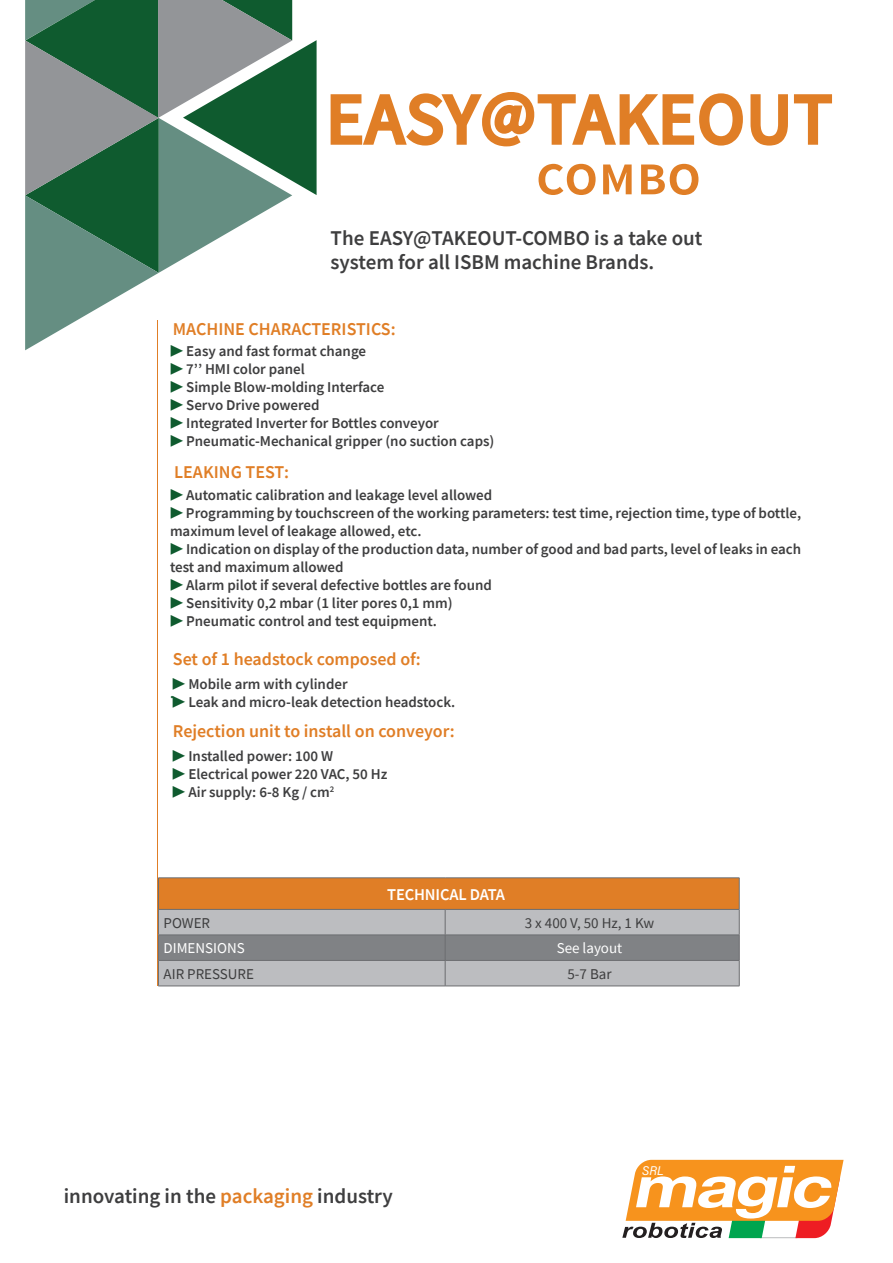
<style>
.page{position:relative;width:893px;height:1263px;background:#fff}
.page>*{position:absolute;margin:0;border:0;box-sizing:border-box;transform-origin:0 0}
.t1{font:70.5px "Source Sans Pro";letter-spacing:.03em;color:#e07e26}
.t2{font:600 57px "Source Sans Pro";color:#e07e26}
.t3{font:600 21px/24px "Source Sans Pro";color:#3e3e3f}
.t4{font:600 18px "Source Sans Pro";color:#e07e26}
.t5{font:600 16.5px "Source Sans Pro";letter-spacing:-.01em;color:#fff}
.t6{font:600 15px/18px "Source Sans Pro";color:#3e3e3f}
.t7{font:15px "Source Sans Pro";color:#3e3e3f}
.t8{font:15px "Source Sans Pro";color:#fff}
.t9{font:600 15px "Source Sans Pro";color:#0f5b2f}
.s1{color:#0f5b2f}
.s2{color:#e07e26}
</style>
<div class="page">
<div style="left:158px;top:878px;width:581px;height:31px;background:#e07e26"></div>
<hr style="left:158px;top:877px;width:287px;height:1px;background:#6c6d70">
<hr style="left:158px;top:878px;width:1px;height:31px;background:#6c6d70">
<hr style="left:445px;top:877px;width:294px;height:1px;background:#6c6d70">
<hr style="left:739px;top:878px;width:1px;height:31px;background:#6c6d70">
<svg style="left:158px;top:909px;width:582px;height:77px;background:#a4a6a9"></svg>
<hr style="left:158px;top:986px;width:287px;height:1px;background:#6c6d70">
<hr style="left:445px;top:986px;width:294px;height:1px;background:#6c6d70">
<svg style="left:330px;top:92px;width:502px;height:55px"></svg>
<hr style="left:157px;top:320px;width:1px;height:666px;background:#e07e26">
<svg style="left:25px;top:0;width:292px;height:350px"></svg>
<svg style="left:622px;top:1160px;width:222px;height:78px"></svg>
<p class="t1" style="left:326px;top:74px;width:507px">EASY@TAKEOUT</p>
<p class="t2" style="left:536px;top:138px;width:167px">combo</p>
<p class="t3" style="left:331px;top:226px;width:373px">The EASY@TAKEOUT-COMBO is a take out system for all ISBM machine Brands.</p>
<p class="t4" style="left:173px;top:317px;width:224px">MACHINE CHARACTERISTICS:</p>
<p class="t6" style="left:170px;top:342px;width:198px"><span class="s1">▶</span> Easy and fast format change</p>
<p class="t6" style="left:170px;top:360px;width:136px"><span class="s1">▶</span> 7’’ HMI color panel</p>
<p class="t6" style="left:170px;top:378px;width:216px"><span class="s1">▶</span> Simple Blow-molding Interface</p>
<p class="t6" style="left:170px;top:396px;width:151px"><span class="s1">▶</span> Servo Drive powered</p>
<p class="t6" style="left:170px;top:414px;width:270px"><span class="s1">▶</span> Integrated Inverter for Bottles conveyor</p>
<p class="t6" style="left:170px;top:432px;width:326px"><span class="s1">▶</span> Pneumatic-Mechanical gripper (no suction caps)</p>
<p class="t6" style="left:170px;top:486px;width:324px"><span class="s1">▶</span> Automatic calibration and leakage level allowed</p>
<p class="t6" style="left:170px;top:504px;width:633px"><span class="s1">▶</span> Programming by touchscreen of the working parameters: test time, rejection time, type of bottle, maximum level of leakage allowed, etc.</p>
<p class="t6" style="left:170px;top:540px;width:633px"><span class="s1">▶</span> Indication on display of the production data, number of good and bad parts, level of leaks in each test and maximum allowed</p>
<p class="t6" style="left:170px;top:576px;width:323px"><span class="s1">▶</span> Alarm pilot if several defective bottles are found</p>
<p class="t6" style="left:170px;top:594px;width:284px"><span class="s1">▶</span> Sensitivity 0,2 mbar (1 liter pores 0,1 mm)</p>
<p class="t6" style="left:170px;top:612px;width:268px"><span class="s1">▶</span> Pneumatic control and test equipment.</p>
<p class="t4" style="left:174px;top:460px;width:116px">LEAKING TEST:</p>
<p class="t4" style="left:173px;top:647px;width:250px">Set of 1 headstock composed of:</p>
<p class="t6" style="left:172px;top:675px;width:177px"><span class="s1">▶</span> Mobile arm with cylinder</p>
<p class="t6" style="left:172px;top:693px;width:285px"><span class="s1">▶</span> Leak and micro-leak detection headstock.</p>
<p class="t9" style="left:170px;top:683px;width:6px">.</p>
<p class="t4" style="left:173px;top:719px;width:283px">Rejection unit to install on conveyor:</p>
<p class="t6" style="left:172px;top:747px;width:162px"><span class="s1">▶</span> Installed power: 100 W</p>
<p class="t6" style="left:172px;top:765px;width:217px"><span class="s1">▶</span> Electrical power 220 VAC, 50 Hz</p>
<p class="t6" style="left:172px;top:783px;width:163px"><span class="s1">▶</span> Air supply: 6-8 Kg / cm<sup>2</sup></p>
<p class="t5" style="left:387px;top:883px;width:119px">TECHNICAL DATA</p>
<p class="t7" style="left:164px;top:913px;width:48px">POWER</p>
<p class="t7" style="left:525px;top:913px;width:131px">3 x 400 V, 50 Hz, 1 Kw</p>
<p class="t8" style="left:164px;top:939px;width:83px">DIMENSIONS</p>
<p class="t8" style="left:557px;top:939px;width:67px">See layout</p>
<p class="t7" style="left:164px;top:964px;width:92px">AIR PRESSURE</p>
<p class="t7" style="left:567px;top:964px;width:46px">5-7 Bar</p>
<p class="t3" style="left:64px;top:1184px;width:331px">innovating in the <span class="s2">packaging</span> industry</p>
</div>
